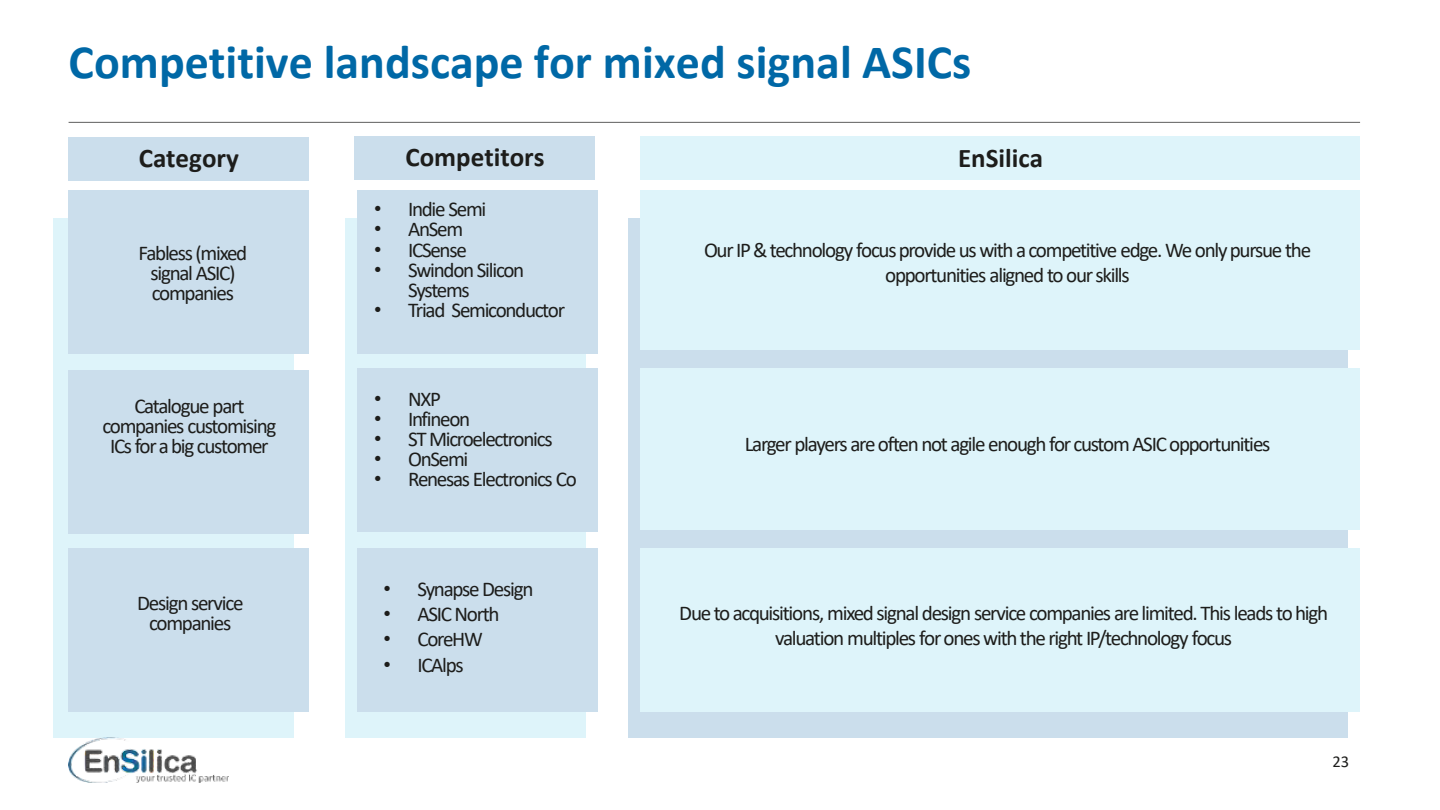
<style>
.page{position:relative;width:1440px;height:810px;background:#fff}
.page>*{position:absolute;margin:0;border:0;box-sizing:border-box;transform-origin:0 0}
.t1{font:700 48px "Calibri";color:#0068a6}
.t2{font:700 27px "Calibri";color:#1d1d1b}
.t3{font:21.15px "Calibri";letter-spacing:-.06em;color:#1d1d1b}
.t4{font:21px/20.1px "Calibri";letter-spacing:-.06em;color:#1d1d1b;text-align:center}
.t5{font:16.5px "Calibri";color:#1d1d1b}
.s1{font-family:"Arial"}
</style>
<div class="page">
<div style="left:53px;top:218px;width:240px;height:520px;background:#def4fa"></div>
<div style="left:628px;top:218px;width:719px;height:520px;background:#cbdeec"></div>
<div style="left:69px;top:370px;width:240px;height:163px;background:#cbdeec"></div>
<img style="left:69px;top:738px;width:159px;height:45px">
<hr style="left:69px;top:122px;width:1291px;height:1px;background:#70706f">
<div style="left:641px;top:190px;width:719px;height:159px;background:#def4fa"></div>
<div style="left:641px;top:368px;width:719px;height:161px;background:#def4fa"></div>
<div style="left:345px;top:218px;width:241px;height:520px;background:#def4fa"></div>
<div style="left:357px;top:191px;width:240px;height:163px;background:#cbdeec"></div>
<div style="left:357px;top:368px;width:240px;height:163px;background:#cbdeec"></div>
<div style="left:357px;top:549px;width:240px;height:163px;background:#cbdeec"></div>
<div style="left:641px;top:548px;width:719px;height:163px;background:#def4fa"></div>
<div style="left:69px;top:137px;width:240px;height:43px;background:#cbdeec"></div>
<div style="left:355px;top:136px;width:240px;height:43px;background:#cbdeec"></div>
<div style="left:69px;top:190px;width:240px;height:163px;background:#cbdeec"></div>
<div style="left:69px;top:548px;width:240px;height:163px;background:#cbdeec"></div>
<div style="left:641px;top:137px;width:719px;height:43px;background:#def4fa"></div>
<h1 class="t1" style="left:69px;top:28px;width:904px">Competitive landscape for mixed signal ASICs</h1>
<p class="t2" style="left:139px;top:139px;width:102px">Category</p>
<p class="t2" style="left:405px;top:138px;width:141px">Competitors</p>
<p class="t4" style="left:139px;top:242px;width:110px">Fabless (mixed signal ASIC) companies</p>
<p class="t4" style="left:102px;top:396px;width:176px">Catalogue part companies customising<br>ICs for a big customer</p>
<p class="t4" style="left:137px;top:593px;width:108px">Design service companies</p>
<p class="t4" style="left:374px;top:199px;width:114px"><span class="s1">•</span> Indie Semi</p>
<p class="t4" style="left:374px;top:219px;width:91px"><span class="s1">•</span> AnSem</p>
<p class="t4" style="left:374px;top:239px;width:94px"><span class="s1">•</span> ICSense</p>
<p class="t4" style="left:408px;top:259px;width:118px;text-align:left;text-indent:-34px"><span class="s1">•</span> Swindon Silicon<br>Systems</p>
<p class="t3" style="left:374px;top:295px;width:192px"><span class="s1">•</span> Triad Semiconductor</p>
<p class="t4" style="left:374px;top:388px;width:68px"><span class="s1">•</span> NXP</p>
<p class="t4" style="left:374px;top:408px;width:98px"><span class="s1">•</span> Infineon</p>
<p class="t3" style="left:374px;top:424px;width:180px"><span class="s1">•</span> ST Microelectronics</p>
<p class="t4" style="left:374px;top:449px;width:96px"><span class="s1">•</span> OnSemi</p>
<p class="t4" style="left:374px;top:469px;width:204px"><span class="s1">•</span> Renesas Electronics Co</p>
<p class="t4" style="left:384px;top:578px;width:151px"><span class="s1">•</span> Synapse Design</p>
<p class="t3" style="left:384px;top:599px;width:118px"><span class="s1">•</span> ASIC North</p>
<p class="t4" style="left:384px;top:629px;width:101px"><span class="s1">•</span> CoreHW</p>
<p class="t4" style="left:384px;top:654px;width:82px"><span class="s1">•</span> ICAlps</p>
<p class="t2" style="left:958px;top:139px;width:87px">EnSilica</p>
<p class="t4" style="left:704px;top:237px;width:609px;line-height:25.2px">Our IP &amp; technology focus provide us with a competitive edge. We only pursue the opportunities aligned to our skills</p>
<p class="t4" style="left:745px;top:433px;width:527px">Larger players are often not agile enough for custom ASIC opportunities</p>
<p class="t4" style="left:679px;top:602px;width:650px">Due to acquisitions, mixed signal design service companies are limited. This leads to high</p>
<p class="t3" style="left:775px;top:623px;width:458px">valuation multiples for ones with the right IP/technology focus</p>
<p class="t5" style="left:1332px;top:750px;width:18px">23</p>
</div>
